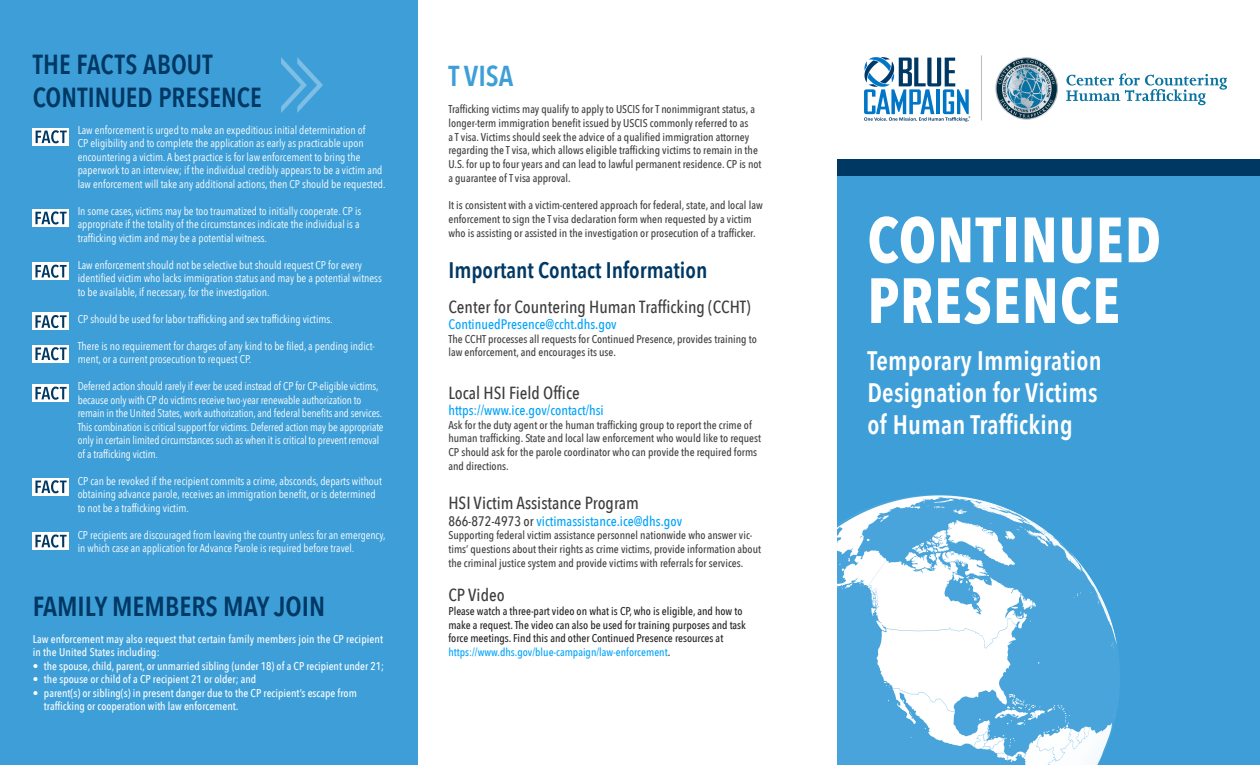
<style>
.page{position:relative;width:1260px;height:765px;background:#fff}
.page>*{position:absolute;margin:0;border:0;box-sizing:border-box;transform-origin:0 0}
.t1{font:700 63.12px/60.8px "Avenir Next Condensed";letter-spacing:.02em;color:#fff}
.t2{font:600 28.75px "Avenir Next Condensed";color:#3e9fd8}
.t3{font:600 27.5px/33px "Avenir Next Condensed";color:#003864}
.t4{font:600 26.75px/32px "Avenir Next Condensed";letter-spacing:.01em;color:#fff;scale:.96 1}
.t5{font:600 22.5px "Avenir Next Condensed";color:#003864}
.t6{font:500 17.5px "Avenir Next Condensed";color:#3e3e3f}
.t7{font:500 13.75px "Avenir Next Condensed";color:#00a3fa}
.t8{font:11.25px/13.5px "Avenir Next Condensed";color:#fff}
.t9{font:500 11.25px/13.8px "Avenir Next Condensed";color:#3e3e3f}
.t10{font:500 11.25px/13.5px "Avenir Next Condensed";color:#fff}
.t11{font:500 11.25px/13.8px "Avenir Next Condensed";color:#231f20}
.s1{color:#3e3e3f}
.s2{color:#00a3fa}
</style>
<div class="page">
<div style="left:837px;top:176px;width:423px;height:589px;background:#3e9fd8"></div>
<div style="left:0;top:0;width:417px;height:765px;background:#3e9fd8"></div>
<img style="left:837px;top:495px;width:280px;height:270px">
<div style="left:837px;top:160px;width:423px;height:16px;background:#003864"></div>
<hr style="left:981px;top:55px;width:1px;height:65px;background:#bcbdc0">
<svg style="left:281px;top:57px;width:42px;height:56px"></svg>
<svg style="left:33px;top:128px;width:36px;height:18px"></svg>
<svg style="left:36px;top:130px;width:31px;height:13px"></svg>
<div style="left:33px;top:209px;width:36px;height:18px;background:#fff"></div>
<svg style="left:35px;top:211px;width:32px;height:14px"></svg>
<div style="left:33px;top:262px;width:36px;height:18px;background:#fff"></div>
<svg style="left:35px;top:265px;width:32px;height:13px"></svg>
<div style="left:33px;top:312px;width:36px;height:18px;background:#fff"></div>
<svg style="left:35px;top:315px;width:32px;height:13px"></svg>
<div style="left:33px;top:345px;width:36px;height:18px;background:#fff"></div>
<svg style="left:35px;top:347px;width:32px;height:13px"></svg>
<svg style="left:33px;top:384px;width:36px;height:18px"></svg>
<svg style="left:35px;top:387px;width:32px;height:13px"></svg>
<div style="left:33px;top:478px;width:36px;height:18px;background:#fff"></div>
<svg style="left:35px;top:480px;width:32px;height:13px"></svg>
<div style="left:33px;top:532px;width:36px;height:18px;background:#fff"></div>
<svg style="left:35px;top:534px;width:32px;height:14px"></svg>
<svg style="left:995px;top:57px;width:63px;height:63px"></svg>
<svg style="left:998px;top:59px;width:57px;height:59px;background:#7799a9"></svg>
<svg style="left:1066px;top:73px;width:161px;height:32px"></svg>
<svg style="left:864px;top:57px;width:106px;height:65px"></svg>
<h2 class="t3" style="left:33px;top:47px;width:231px">THE FACTS ABOUT<br>CONTINUED PRESENCE</h2>
<p class="t8" style="left:78px;top:123px;width:309px">Law enforcement is urged to make an expeditious initial determination of<br>CP eligibility and to complete the application as early as practicable upon encountering a victim. A best practice is for law enforcement to bring the paperwork to an interview; if the individual credibly appears to be a victim and law enforcement will take any additional actions, then CP should be requested.</p>
<p class="t8" style="left:78px;top:204px;width:285px">In some cases, victims may be too traumatized to initially cooperate. CP is appropriate if the totality of the circumstances indicate the individual is a trafficking victim and may be a potential witness.</p>
<p class="t8" style="left:78px;top:258px;width:306px">Law enforcement should not be selective but should request CP for every identified victim who lacks immigration status and may be a potential witness to be available, if necessary, for the investigation.</p>
<p class="t8" style="left:78px;top:312px;width:257px">CP should be used for labor trafficking and sex trafficking victims.</p>
<p class="t8" style="left:78px;top:339px;width:299px">There is no requirement for charges of any kind to be filed, a pending indict&shy;ment, or a current prosecution to request CP.</p>
<p class="t8" style="left:78px;top:379px;width:307px">Deferred action should rarely if ever be used instead of CP for CP-eligible victims, because only with CP do victims receive two-year renewable authorization to remain in the United States, work authorization, and federal benefits and services.<br>This combination is critical support for victims. Deferred action may be appropriate only in certain limited circumstances such as when it is critical to prevent removal of a trafficking victim.</p>
<p class="t8" style="left:78px;top:474px;width:306px">CP can be revoked if the recipient commits a crime, absconds, departs without obtaining advance parole, receives an immigration benefit, or is determined to not be a trafficking victim.</p>
<p class="t8" style="left:78px;top:528px;width:309px">CP recipients are discouraged from leaving the country unless for an emergency, in which case an application for Advance Parole is required before travel.</p>
<h2 class="t3" style="left:33px;top:589px;width:294px">FAMILY MEMBERS MAY JOIN</h2>
<p class="t10" style="left:33px;top:632px;width:352px">Law enforcement may also request that certain family members join the CP recipient in the United States including:</p>
<p class="t10" style="left:33px;top:659px;width:353px">• the spouse, child, parent, or unmarried sibling (under 18) of a CP recipient under 21;</p>
<p class="t10" style="left:33px;top:672px;width:225px">• the spouse or child of a CP recipient 21 or older; and</p>
<p class="t10" style="left:44px;top:686px;width:314px;text-indent:-11px">• parent(s) or sibling(s) in present danger due to the CP recipient’s escape from trafficking or cooperation with law enforcement.</p>
<p class="t2" style="left:448px;top:51px;width:66px">T VISA</p>
<p class="t9" style="left:448px;top:102px;width:315px">Trafficking victims may qualify to apply to USCIS for T nonimmigrant status, a longer-term immigration benefit issued by USCIS commonly referred to as<br>a T visa. Victims should seek the advice of a qualified immigration attorney regarding the T visa, which allows eligible trafficking victims to remain in the U.S. for up to four years and can lead to lawful permanent residence. CP is not a guarantee of T visa approval.</p>
<p class="t9" style="left:448px;top:199px;width:316px">It is consistent with a victim-centered approach for federal, state, and local law enforcement to sign the T visa declaration form when requested by a victim who is assisting or assisted in the investigation or prosecution of a trafficker.</p>
<p class="t5" style="left:448px;top:251px;width:260px">Important Contact Information</p>
<p class="t6" style="left:448px;top:296px;width:304px">Center for Countering Human Trafficking (CCHT)</p>
<p class="t7" style="left:448px;top:316px;width:170px">ContinuedPresence@ccht.dhs.gov</p>
<p class="t9" style="left:448px;top:332px;width:310px">The CCHT processes all requests for Continued Presence, provides training to law enforcement, and encourages its use.</p>
<p class="t6" style="left:448px;top:382px;width:133px">Local HSI Field Office</p>
<p class="t7" style="left:448px;top:402px;width:157px">https://www.ice.gov/contact/hsi</p>
<p class="t9" style="left:448px;top:418px;width:314px">Ask for the duty agent or the human trafficking group to report the crime of human trafficking. State and local law enforcement who would like to request CP should ask for the parole coordinator who can provide the required forms and directions.</p>
<p class="t6" style="left:448px;top:492px;width:192px">HSI Victim Assistance Program</p>
<p class="t7" style="left:448px;top:513px;width:235px"><span class="s1">866-872-4973 or</span> victimassistance.ice@dhs.gov</p>
<p class="t9" style="left:448px;top:528px;width:314px">Supporting federal victim assistance personnel nationwide who answer vic&shy;tims’ questions about their rights as crime victims, provide information about the criminal justice system and provide victims with referrals for services.</p>
<p class="t6" style="left:448px;top:585px;width:58px">CP Video</p>
<p class="t11" style="left:448px;top:604px;width:299px">Please watch a three-part video on what is CP, who is eligible, and how to make a request. The video can also be used for training purposes and task force meetings. Find this and other Continued Presence resources at <span class="s2">https://www.dhs.gov/blue-campaign/law-enforcement</span>.</p>
<h1 class="t1" style="left:867px;top:209px;width:295px">CONTINUED<br>PRESENCE</h1>
<p class="t4" style="left:867px;top:343px;width:246px">Temporary Immigration<br>Designation for Victims of Human Trafficking</p>
</div>
